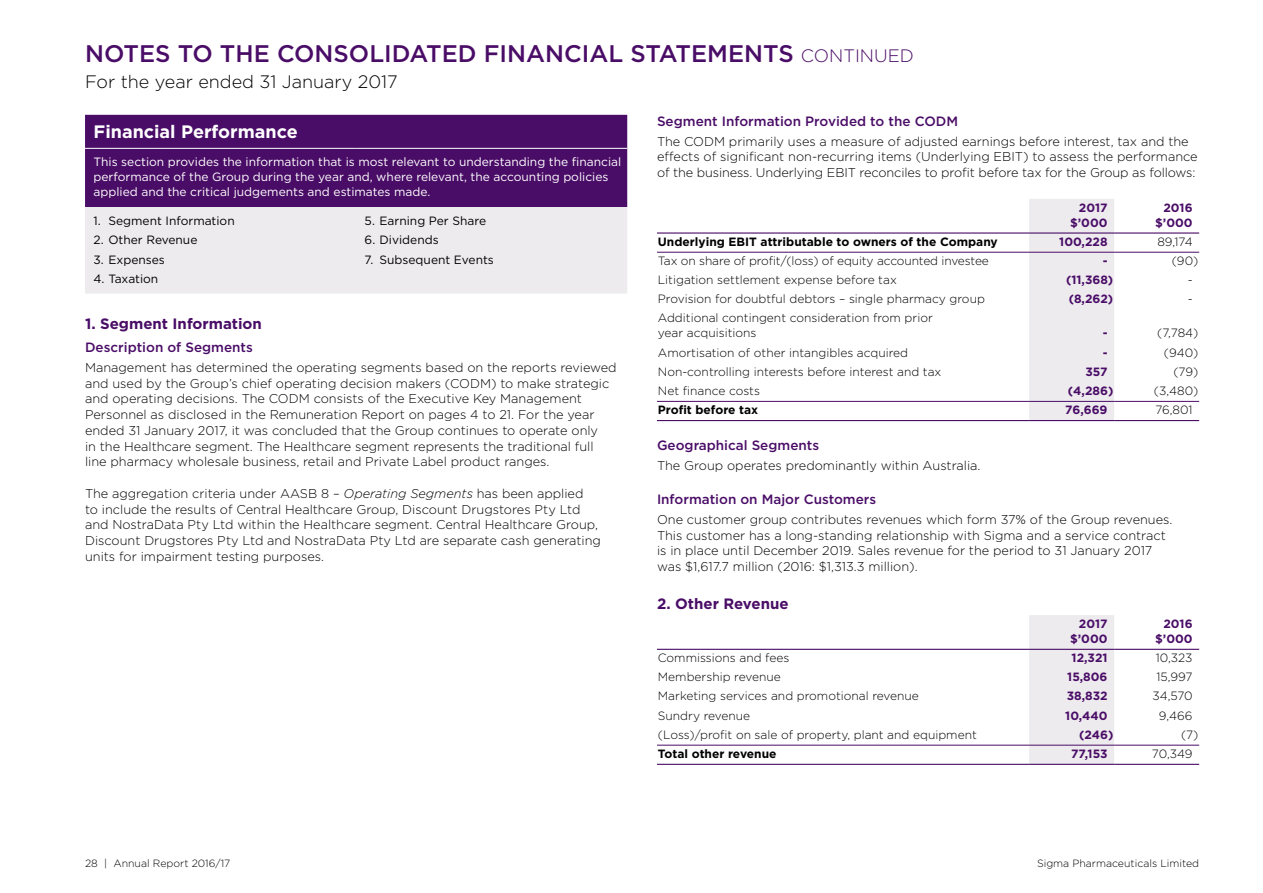
<style>
.page{position:relative;width:1263px;height:893px;background:#fff}
.page>*{position:absolute;margin:0;border:0;box-sizing:border-box;transform-origin:0 0}
.t1{font:500 24px "Gotham";color:#4a0d67}
.t2{font:300 18px "Gotham";color:#000}
.t3{font:700 18px "Gotham";color:#fff}
.t4{font:700 15px "Gotham";color:#4a0d67}
.t5{font:500 13.5px "Gotham";color:#4a0d67}
.t6{font:300 12.75px/15.8px "Gotham";color:#000}
.t7{font:300 12px/15px "Gotham";color:#000}
.t8{font:12px/15px "Gotham";color:#fff}
.t9{font:700 12px/15px "Gotham";color:#4a0d67;text-align:right}
.t10{font:12px "Gotham";color:#000}
.t11{font:700 12px "Gotham";color:#000}
.t12{font:300 10.5px "Gotham";color:#000}
.s1{font-weight:300;font-size:18px}
.s2{font-style:italic}
</style>
<div class="page">
<div style="left:85px;top:115px;width:542px;height:92px;background:#4a0d67"></div>
<div style="left:85px;top:207px;width:542px;height:87px;background:#edebee"></div>
<hr style="left:85px;top:148px;width:271px;height:1px;background:#fff">
<hr style="left:356px;top:148px;width:271px;height:1px;background:#fff">
<div style="left:1029px;top:199px;width:85px;height:221px;background:#edebee"></div>
<hr style="left:657px;top:232px;width:372px;height:2px;background:#4a0d67">
<hr style="left:1029px;top:232px;width:85px;height:2px;background:#4a0d67">
<hr style="left:1114px;top:232px;width:85px;height:2px;background:#4a0d67">
<hr style="left:657px;top:252px;width:372px;height:1px;background:#4a0d67">
<hr style="left:1029px;top:252px;width:85px;height:1px;background:#4a0d67">
<hr style="left:1114px;top:252px;width:85px;height:1px;background:#4a0d67">
<hr style="left:657px;top:401px;width:372px;height:1px;background:#4a0d67">
<hr style="left:1029px;top:401px;width:85px;height:1px;background:#4a0d67">
<hr style="left:1114px;top:401px;width:85px;height:1px;background:#4a0d67">
<hr style="left:657px;top:420px;width:372px;height:1px;background:#4a0d67">
<hr style="left:1029px;top:420px;width:85px;height:1px;background:#4a0d67">
<hr style="left:1114px;top:420px;width:85px;height:1px;background:#4a0d67">
<div style="left:1029px;top:615px;width:85px;height:149px;background:#edebee"></div>
<hr style="left:657px;top:649px;width:372px;height:1px;background:#4a0d67">
<hr style="left:1029px;top:649px;width:85px;height:1px;background:#4a0d67">
<hr style="left:1114px;top:649px;width:85px;height:1px;background:#4a0d67">
<hr style="left:657px;top:745px;width:372px;height:1px;background:#4a0d67">
<hr style="left:1029px;top:745px;width:85px;height:1px;background:#4a0d67">
<hr style="left:1114px;top:745px;width:85px;height:1px;background:#4a0d67">
<hr style="left:657px;top:764px;width:372px;height:1px;background:#4a0d67">
<hr style="left:1029px;top:764px;width:85px;height:1px;background:#4a0d67">
<hr style="left:1114px;top:764px;width:85px;height:1px;background:#4a0d67">
<h1 class="t1" style="left:85px;top:38px;width:830px">NOTES TO THE CONSOLIDATED FINANCIAL STATEMENTS <span class="s1">CONTINUED</span></h1>
<h2 class="t2" style="left:85px;top:70px;width:314px">For the year ended 31 January 2017</h2>
<h2 class="t3" style="left:94px;top:119px;width:206px">Financial Performance</h2>
<p class="t8" style="left:94px;top:154px;width:529px">This section provides the information that is most relevant to understanding the financial performance of the Group during the year and, where relevant, the accounting policies applied and the critical judgements and estimates made.</p>
<p class="t10" style="left:94px;top:213px;width:143px">1. Segment Information</p>
<p class="t10" style="left:94px;top:232px;width:105px">2. Other Revenue</p>
<p class="t10" style="left:94px;top:252px;width:73px">3. Expenses</p>
<p class="t10" style="left:94px;top:271px;width:66px">4. Taxation</p>
<p class="t10" style="left:365px;top:213px;width:123px">5. Earning Per Share</p>
<p class="t10" style="left:365px;top:232px;width:76px">6. Dividends</p>
<p class="t10" style="left:365px;top:252px;width:131px">7. Subsequent Events</p>
<p class="t4" style="left:85px;top:314px;width:178px">1. Segment Information</p>
<p class="t5" style="left:85px;top:338px;width:169px">Description of Segments</p>
<p class="t6" style="left:85px;top:359px;width:533px">Management has determined the operating segments based on the reports reviewed and used by the Group’s chief operating decision makers (CODM) to make strategic and operating decisions. The CODM consists of the Executive Key Management Personnel as disclosed in the Remuneration Report on pages 4 to 21. For the year ended 31 January 2017, it was concluded that the Group continues to operate only<br>in the Healthcare segment. The Healthcare segment represents the traditional full line pharmacy wholesale business, retail and Private Label product ranges.</p>
<p class="t6" style="left:85px;top:485px;width:517px">The aggregation criteria under AASB 8 – <span class="s2">Operating Segments</span> has been applied<br>to include the results of Central Healthcare Group, Discount Drugstores Pty Ltd and NostraData Pty Ltd within the Healthcare segment. Central Healthcare Group, Discount Drugstores Pty Ltd and NostraData Pty Ltd are separate cash generating units for impairment testing purposes.</p>
<p class="t5" style="left:657px;top:112px;width:303px">Segment Information Provided to the CODM</p>
<p class="t6" style="left:657px;top:133px;width:542px">The CODM primarily uses a measure of adjusted earnings before interest, tax and the effects of significant non-recurring items (Underlying EBIT) to assess the performance of the business. Underlying EBIT reconciles to profit before tax for the Group as follows:</p>
<p class="t9" style="left:1070px;top:200px;width:39px">2017 $’000</p>
<p class="t9" style="left:1155px;top:200px;width:39px">2016 $’000</p>
<p class="t11" style="left:658px;top:234px;width:341px">Underlying EBIT attributable to owners of the Company</p>
<p class="t9" style="left:1059px;top:234px;width:50px">100,228</p>
<p class="t7" style="left:1157px;top:234px;width:37px">89,174</p>
<p class="t7" style="left:658px;top:253px;width:333px">Tax on share of profit/(loss) of equity accounted investee</p>
<p class="t9" style="left:1103px;top:253px;width:6px">-</p>
<p class="t7" style="left:1172px;top:253px;width:28px">(90)</p>
<p class="t7" style="left:658px;top:272px;width:240px">Litigation settlement expense before tax</p>
<p class="t9" style="left:1066px;top:272px;width:49px">(11,368)</p>
<p class="t7" style="left:1188px;top:272px;width:6px">-</p>
<p class="t7" style="left:658px;top:291px;width:329px">Provision for doubtful debtors – single pharmacy group</p>
<p class="t9" style="left:1069px;top:291px;width:46px">(8,262)</p>
<p class="t7" style="left:1188px;top:291px;width:6px">-</p>
<p class="t7" style="left:658px;top:310px;width:276px">Additional contingent consideration from prior year acquisitions</p>
<p class="t9" style="left:1103px;top:326px;width:6px">-</p>
<p class="t7" style="left:1157px;top:325px;width:43px">(7,784)</p>
<p class="t7" style="left:658px;top:345px;width:252px">Amortisation of other intangibles acquired</p>
<p class="t9" style="left:1103px;top:345px;width:6px">-</p>
<p class="t7" style="left:1164px;top:345px;width:36px">(940)</p>
<p class="t7" style="left:658px;top:364px;width:285px">Non-controlling interests before interest and tax</p>
<p class="t9" style="left:1085px;top:364px;width:24px">357</p>
<p class="t7" style="left:1173px;top:364px;width:26px">(79)</p>
<p class="t7" style="left:658px;top:383px;width:104px">Net finance costs</p>
<p class="t9" style="left:1068px;top:383px;width:47px">(4,286)</p>
<p class="t7" style="left:1154px;top:383px;width:46px">(3,480)</p>
<p class="t11" style="left:658px;top:402px;width:102px">Profit before tax</p>
<p class="t9" style="left:1065px;top:402px;width:44px">76,669</p>
<p class="t7" style="left:1155px;top:402px;width:39px">76,801</p>
<p class="t5" style="left:657px;top:436px;width:164px">Geographical Segments</p>
<p class="t6" style="left:657px;top:457px;width:325px">The Group operates predominantly within Australia.</p>
<p class="t5" style="left:657px;top:490px;width:221px">Information on Major Customers</p>
<p class="t6" style="left:657px;top:511px;width:517px">One customer group contributes revenues which form 37% of the Group revenues.<br>This customer has a long-standing relationship with Sigma and a service contract is in place until December 2019. Sales revenue for the period to 31 January 2017 was $1,617.7 million (2016: $1,313.3 million).</p>
<p class="t4" style="left:657px;top:594px;width:133px">2. Other Revenue</p>
<p class="t9" style="left:1070px;top:616px;width:39px">2017 $’000</p>
<p class="t9" style="left:1155px;top:616px;width:39px">2016 $’000</p>
<p class="t7" style="left:658px;top:650px;width:133px">Commissions and fees</p>
<p class="t9" style="left:1071px;top:650px;width:37px">12,321</p>
<p class="t7" style="left:1156px;top:650px;width:38px">10,323</p>
<p class="t7" style="left:658px;top:669px;width:124px">Membership revenue</p>
<p class="t9" style="left:1067px;top:669px;width:42px">15,806</p>
<p class="t7" style="left:1156px;top:669px;width:38px">15,997</p>
<p class="t7" style="left:658px;top:688px;width:262px">Marketing services and promotional revenue</p>
<p class="t9" style="left:1067px;top:689px;width:42px">38,832</p>
<p class="t7" style="left:1152px;top:688px;width:42px">34,570</p>
<p class="t7" style="left:658px;top:707px;width:94px">Sundry revenue</p>
<p class="t9" style="left:1065px;top:708px;width:44px">10,440</p>
<p class="t7" style="left:1159px;top:707px;width:35px">9,466</p>
<p class="t7" style="left:658px;top:727px;width:320px">(Loss)/profit on sale of property, plant and equipment</p>
<p class="t9" style="left:1079px;top:727px;width:36px">(246)</p>
<p class="t7" style="left:1181px;top:727px;width:19px">(7)</p>
<p class="t11" style="left:658px;top:746px;width:120px">Total other revenue</p>
<p class="t9" style="left:1071px;top:746px;width:38px">77,153</p>
<p class="t7" style="left:1152px;top:746px;width:42px">70,349</p>
<p class="t12" style="left:85px;top:857px;width:147px">28 | Annual Report 2016/17</p>
<p class="t12" style="left:1037px;top:857px;width:164px">Sigma Pharmaceuticals Limited</p>
</div>
